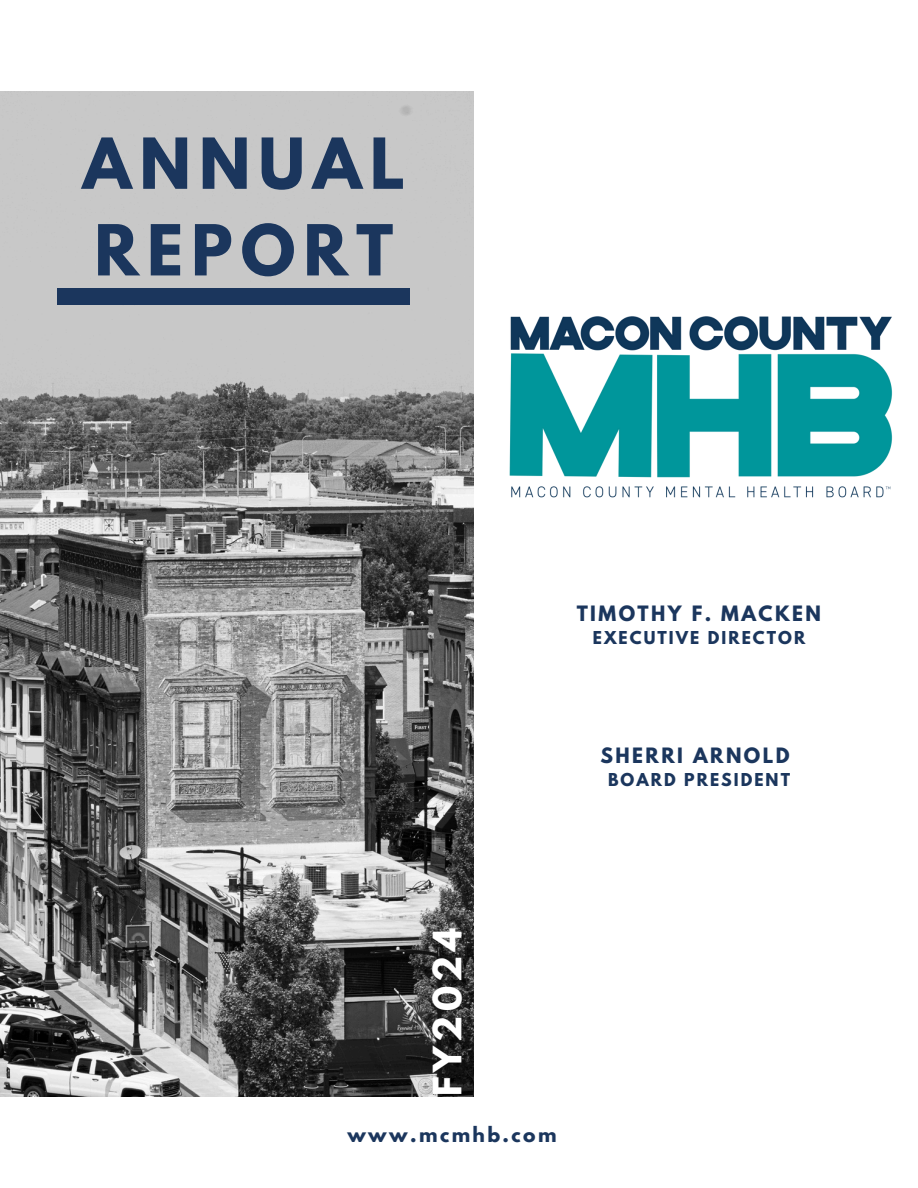
<style>
.page{position:relative;width:918px;height:1188px;background:#fff}
.page>*{position:absolute;margin:0;border:0;box-sizing:border-box;transform-origin:0 0}
.t1{font:700 62.25px/86.7px "League Spartan";letter-spacing:.13em;color:#1b365d}
.t2{font:700 34.65px "League Spartan";letter-spacing:.13em;color:#fff}
.t3{font:700 18.75px "League Spartan";letter-spacing:.13em;color:#1b365d}
.t4{font:700 15.75px "League Spartan";letter-spacing:.13em;color:#1b365d}
</style>
<div class="page">
<img style="left:0;top:92px;width:473px;height:1004px">
<div style="left:57px;top:288px;width:353px;height:17px;background:#1b365d"></div>
<img style="left:509px;top:316px;width:384px;height:182px">
<h1 class="t1" style="left:83px;top:128px;width:324px">ANNUAL<br>REPORT</h1>
<p class="t3" style="left:577px;top:605px;width:246px">TIMOTHY F. MACKEN</p>
<p class="t4" style="left:593px;top:630px;width:214px">EXECUTIVE DIRECTOR</p>
<p class="t3" style="left:601px;top:746px;width:191px">SHERRI ARNOLD</p>
<p class="t4" style="left:608px;top:771px;width:184px">BOARD PRESIDENT</p>
<h2 class="t2" style="left:430px;top:1096px;width:171px;rotate:-90deg">FY2024</h2>
<h3 class="t3" style="left:347px;top:1125px;width:211px">www.mcmhb.com</h3>
</div>
